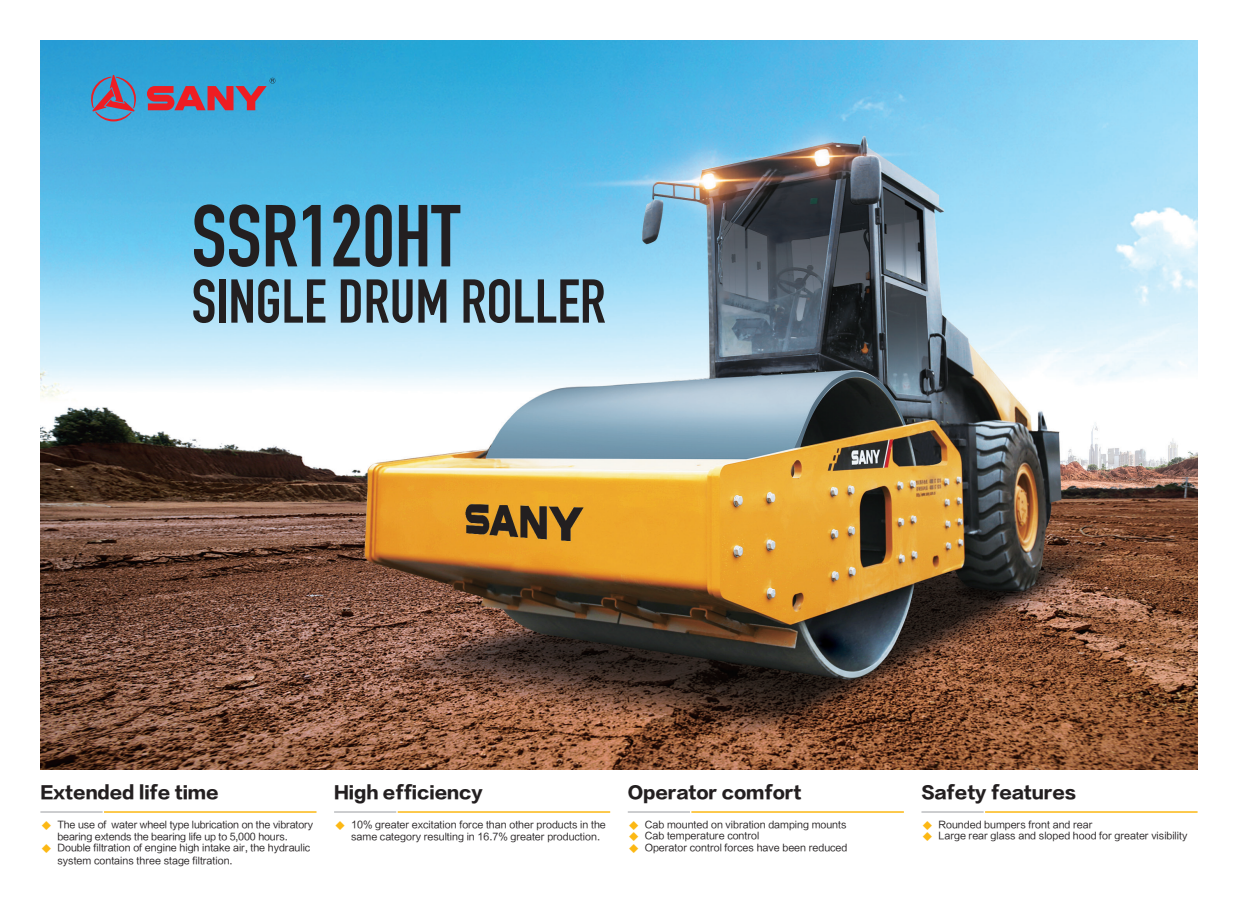
<style>
.page{position:relative;width:1238px;height:919px;background:#fff}
.page>*{position:absolute;margin:0;border:0;box-sizing:border-box;transform-origin:0 0}
.t1{font:700 86.25px "DIN Condensed";color:#231f20}
.t2{font:700 60.75px "DIN Condensed";color:#231f20}
.t3{font:16.5px "FZLTTHK GBK1 0";color:#231f20}
.t4{font:9.75px/12.8px "FZLTHJW GB1 0";color:#231f20}
.s1{font-family:"FZLTHK GBK1 0";font-size:12px;color:#fcb814}
</style>
<div class="page">
<img style="left:40px;top:40px;width:1157px;height:729px">
<svg style="left:90px;top:75px;width:47px;height:46px;background:#6d7ca1"></svg>
<svg style="left:147px;top:78px;width:128px;height:32px;background:#806c8c"></svg>
<hr style="left:40px;top:811px;width:63px;height:1px;background:#bcbdc0">
<hr style="left:104px;top:811px;width:212px;height:1px;background:#fcb814">
<hr style="left:334px;top:811px;width:62px;height:1px;background:#bcbdc0">
<hr style="left:397px;top:811px;width:213px;height:1px;background:#fcb814">
<hr style="left:627px;top:811px;width:63px;height:1px;background:#bcbdc0">
<hr style="left:691px;top:811px;width:212px;height:1px;background:#fcb814">
<hr style="left:921px;top:811px;width:62px;height:1px;background:#bcbdc0">
<hr style="left:985px;top:811px;width:212px;height:1px;background:#fcb814">
<p class="t1" style="left:191px;top:178px;width:270px">SSR120HT</p>
<p class="t2" style="left:191px;top:260px;width:415px">SINGLE DRUM ROLLER</p>
<p class="t3" style="left:40px;top:783px;width:180px">Extended life time</p>
<p class="t4" style="left:57px;top:818px;width:257px;text-indent:-17px"><span class="s1">◆</span> The use of water wheel type lubrication on the vibratory bearing extends the bearing life up to 5,000 hours.</p>
<p class="t4" style="left:57px;top:841px;width:254px;text-indent:-17px"><span class="s1">◆</span> Double filtration of engine high intake air, the hydraulic system contains three stage filtration.</p>
<p class="t3" style="left:334px;top:783px;width:150px">High efficiency</p>
<p class="t4" style="left:351px;top:818px;width:256px;text-indent:-17px"><span class="s1">◆</span> 10% greater excitation force than other products in the same category resulting in 16.7% greater production.</p>
<p class="t3" style="left:627px;top:783px;width:175px">Operator comfort</p>
<p class="t4" style="left:627px;top:818px;width:220px"><span class="s1">◆</span> Cab mounted on vibration damping mounts</p>
<p class="t4" style="left:627px;top:829px;width:133px"><span class="s1">◆</span> Cab temperature control</p>
<p class="t4" style="left:627px;top:841px;width:221px"><span class="s1">◆</span> Operator control forces have been reduced</p>
<p class="t3" style="left:921px;top:783px;width:156px">Safety features</p>
<p class="t4" style="left:921px;top:818px;width:172px"><span class="s1">◆</span> Rounded bumpers front and rear</p>
<p class="t4" style="left:921px;top:829px;width:267px"><span class="s1">◆</span> Large rear glass and sloped hood for greater visibility</p>
</div>
